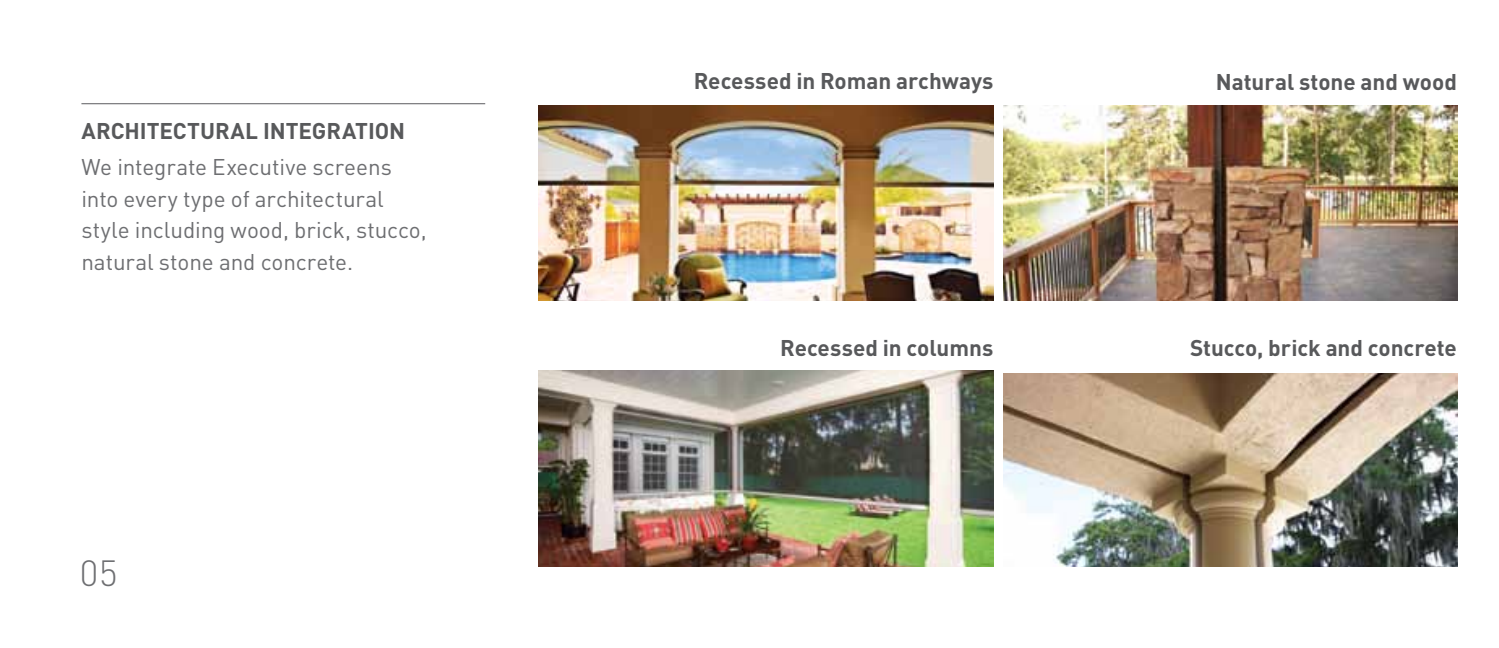
<style>
.page{position:relative;width:1499px;height:648px;background:#fff}
.page>*{position:absolute;margin:0;border:0;box-sizing:border-box;transform-origin:0 0}
.t1{font:300 36px "DIN";color:#6d6e71}
.t2{font:22.5px/31.5px "DIN";letter-spacing:-.005em;color:#6d6e71}
.t3{font:700 22.5px "DIN";color:#58595b}
.t4{font:700 22.5px "DIN";letter-spacing:.115em;color:#58595b}
</style>
<div class="page">
<hr style="left:81px;top:103px;width:404px;height:1px;background:#6d6e71">
<img style="left:539px;top:371px;width:454px;height:196px">
<img style="left:539px;top:106px;width:454px;height:195px">
<img style="left:1003px;top:106px;width:454px;height:195px">
<img style="left:1003px;top:373px;width:454px;height:194px">
<p class="t4" style="left:81px;top:116px;width:325px">architectu ral integration</p>
<p class="t2" style="left:81px;top:151px;width:347px">We integrate Executive screens into every type of architectural style including wood, brick, stucco, natural stone and concrete.</p>
<h1 class="t1" style="left:80px;top:551px;width:39px">05</h1>
<p class="t3" style="left:694px;top:66px;width:301px">Recessed in Roman archways</p>
<p class="t3" style="left:1215px;top:67px;width:243px">Natural stone and wood</p>
<p class="t3" style="left:780px;top:333px;width:215px">Recessed in columns</p>
<p class="t3" style="left:1190px;top:333px;width:268px">Stucco, brick and concrete</p>
</div>
